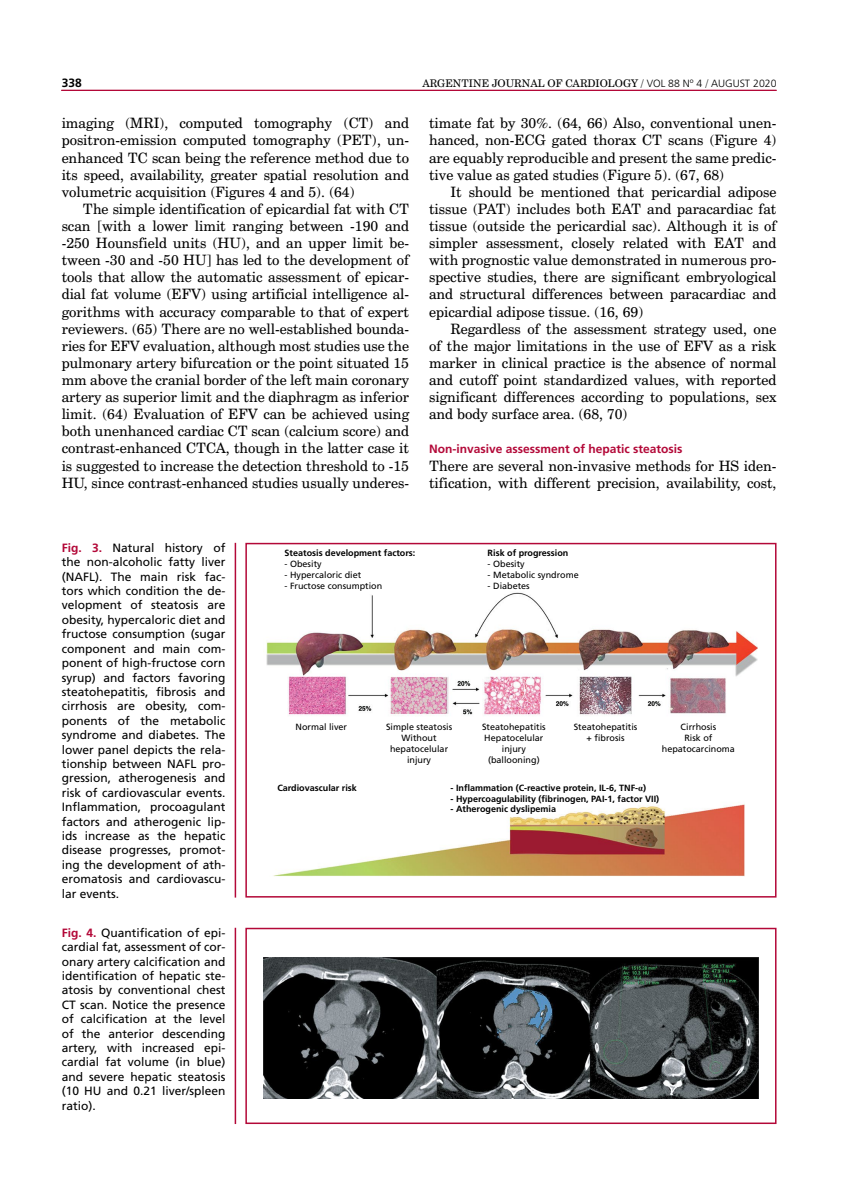
<style>
.page{position:relative;width:851px;height:1191px;background:#fff}
.page>*{position:absolute;margin:0;border:0;box-sizing:border-box;transform-origin:0 0}
.t1{font:14.25px/17.1px "Century Schoolbook BT";color:#000;text-align:justify}
.t2{font:12px/14.4px "Frutiger LT Std";color:#000;text-align:justify}
.t3{font:700 12px "Frutiger LT Std";color:#b30838}
.t4{font:700 12px "Frutiger LT Std";color:#000}
.t5{font:10.5px "Century Schoolbook BT";color:#000}
.t6{font:9px/10.8px "Frutiger LT Std";color:#000;text-align:center}
.t7{font:700 9px "Frutiger LT Std";color:#000}
.s1{font-family:"Frutiger LT Std";font-weight:300}
.s2{font-weight:700;color:#b30838}
.s3{font-family:"Times New Roman"}
</style>
<div class="page">
<img style="left:266px;top:592px;width:491px;height:284px">
<img style="left:264px;top:957px;width:494px;height:141px">
<hr style="left:61px;top:90px;width:715px;height:1px;background:#b30838">
<div style="left:245px;top:543px;width:531px;height:354px;border:2px solid #b30838"></div>
<div style="left:245px;top:927px;width:531px;height:197px;border:2px solid #b30838"></div>
<hr style="left:234px;top:543px;width:2px;height:354px;background:#b30838">
<hr style="left:234px;top:927px;width:2px;height:197px;background:#b30838">
<p class="t4" style="left:62px;top:75px;width:22px">338</p>
<p class="t5" style="left:422px;top:77px;width:355px">ARGENTINE JOURNAL OF CARDIOLOGY / <span class="s1">VOL 88 Nº 4</span> / <span class="s1">AUGUST 2020</span></p>
<p class="t1" style="left:62px;top:115px;width:349px">imaging (MRI), computed tomography (CT) and positron-emission computed tomography (PET), un&shy;enhanced TC scan being the reference method due to its speed, availability, greater spatial resolution and volumetric acquisition (Figures 4 and 5). (64)</p>
<p class="t1" style="left:62px;top:200px;width:349px;text-indent:21px">The simple identification of epicardial fat with CT scan [with a lower limit ranging between -190 and -250 Hounsfield units (HU), and an upper limit be&shy;tween -30 and -50 HU] has led to the development of tools that allow the automatic assessment of epicar&shy;dial fat volume (EFV) using artificial intelligence al&shy;gorithms with accuracy comparable to that of expert reviewers. (65) There are no well-established bounda&shy;ries for EFV evaluation, although most studies use the pulmonary artery bifurcation or the point situated 15 mm above the cranial border of the left main coronary artery as superior limit and the diaphragm as inferior limit. (64) Evaluation of EFV can be achieved using both unenhanced cardiac CT scan (calcium score) and contrast-enhanced CTCA, though in the latter case it is suggested to increase the detection threshold to -15<br>HU, since contrast-enhanced studies usually underes-</p>
<p class="t1" style="left:429px;top:115px;width:349px">timate fat by 30%. (64, 66) Also, conventional unen&shy;hanced, non-ECG gated thorax CT scans (Figure 4) are equably reproducible and present the same predic&shy;tive value as gated studies (Figure 5). (67, 68)</p>
<p class="t1" style="left:429px;top:183px;width:349px;text-indent:21px">It should be mentioned that pericardial adipose tissue (PAT) includes both EAT and paracardiac fat tissue (outside the pericardial sac). Although it is of simpler assessment, closely related with EAT and with prognostic value demonstrated in numerous pro&shy;spective studies, there are significant embryological and structural differences between paracardiac and epicardial adipose tissue. (16, 69)</p>
<p class="t1" style="left:429px;top:320px;width:349px;text-indent:21px">Regardless of the assessment strategy used, one of the major limitations in the use of EFV as a risk marker in clinical practice is the absence of normal and cutoff point standardized values, with reported significant differences according to populations, sex and body surface area. (68, 70)</p>
<p class="t3" style="left:429px;top:442px;width:255px">Non-invasive assessment of hepatic steatosis</p>
<p class="t1" style="left:429px;top:457px;width:349px">There are several non-invasive methods for HS iden&shy;tification, with different precision, availability, cost,</p>
<p class="t2" style="left:62px;top:540px;width:165px"><span class="s2">Fig. 3.</span> Natural history of the non-alcoholic fatty liver (NAFL). The main risk fac&shy;tors which condition the de&shy;velopment of steatosis are obesity, hypercaloric diet and fructose consumption (sugar component and main com&shy;ponent of high-fructose corn syrup) and factors favoring steatohepatitis, fibrosis and cirrhosis are obesity, com&shy;ponents of the metabolic syndrome and diabetes. The lower panel depicts the rela&shy;tionship between NAFL pro&shy;gression, atherogenesis and risk of cardiovascular events.<br>Inflammation, procoagulant factors and atherogenic lip&shy;ids increase as the hepatic disease progresses, promot&shy;ing the development of ath&shy;eromatosis and cardiovascu&shy;lar events.</p>
<p class="t2" style="left:62px;top:925px;width:165px"><span class="s2">Fig. 4.</span> Quantification of epi&shy;cardial fat, assessment of cor&shy;onary artery calcification and identification of hepatic ste&shy;atosis by conventional chest CT scan. Notice the presence of calcification at the level of the anterior descending artery, with increased epi&shy;cardial fat volume (in blue) and severe hepatic steatosis (10 HU and 0.21 liver/spleen ratio).</p>
<p class="t7" style="left:284px;top:548px;width:132px">Steatosis development factors:</p>
<p class="t6" style="left:284px;top:558px;width:39px">- Obesity</p>
<p class="t6" style="left:284px;top:569px;width:78px">- Hypercaloric diet</p>
<p class="t6" style="left:284px;top:580px;width:99px">- Fructose consumption</p>
<p class="t7" style="left:487px;top:548px;width:82px">Risk of progression</p>
<p class="t6" style="left:487px;top:558px;width:39px">- Obesity</p>
<p class="t6" style="left:487px;top:569px;width:93px">- Metabolic syndrome</p>
<p class="t6" style="left:487px;top:580px;width:44px">- Diabetes</p>
<p class="t6" style="left:295px;top:721px;width:53px">Normal liver</p>
<p class="t6" style="left:386px;top:721px;width:68px">Simple steatosis<br>Without hepatocelular injury</p>
<p class="t6" style="left:573px;top:721px;width:65px">Steatohepatitis + fibrosis</p>
<p class="t6" style="left:482px;top:721px;width:65px">Steatohepatitis<br>Hepatocelular injury (ballooning)</p>
<p class="t6" style="left:661px;top:721px;width:75px">Cirrhosis<br>Risk of hepatocarcinoma</p>
<p class="t7" style="left:277px;top:782px;width:81px">Cardiovascular risk</p>
<p class="t7" style="left:450px;top:782px;width:197px">- Inflammation (C-reactive protein, IL-6, TNF-<span class="s3">α</span>)</p>
<p class="t7" style="left:450px;top:793px;width:210px">- Hypercoagulability (fibrinogen, PAI-1, factor VII)</p>
<p class="t7" style="left:450px;top:804px;width:107px">- Atherogenic dyslipemia</p>
</div>
